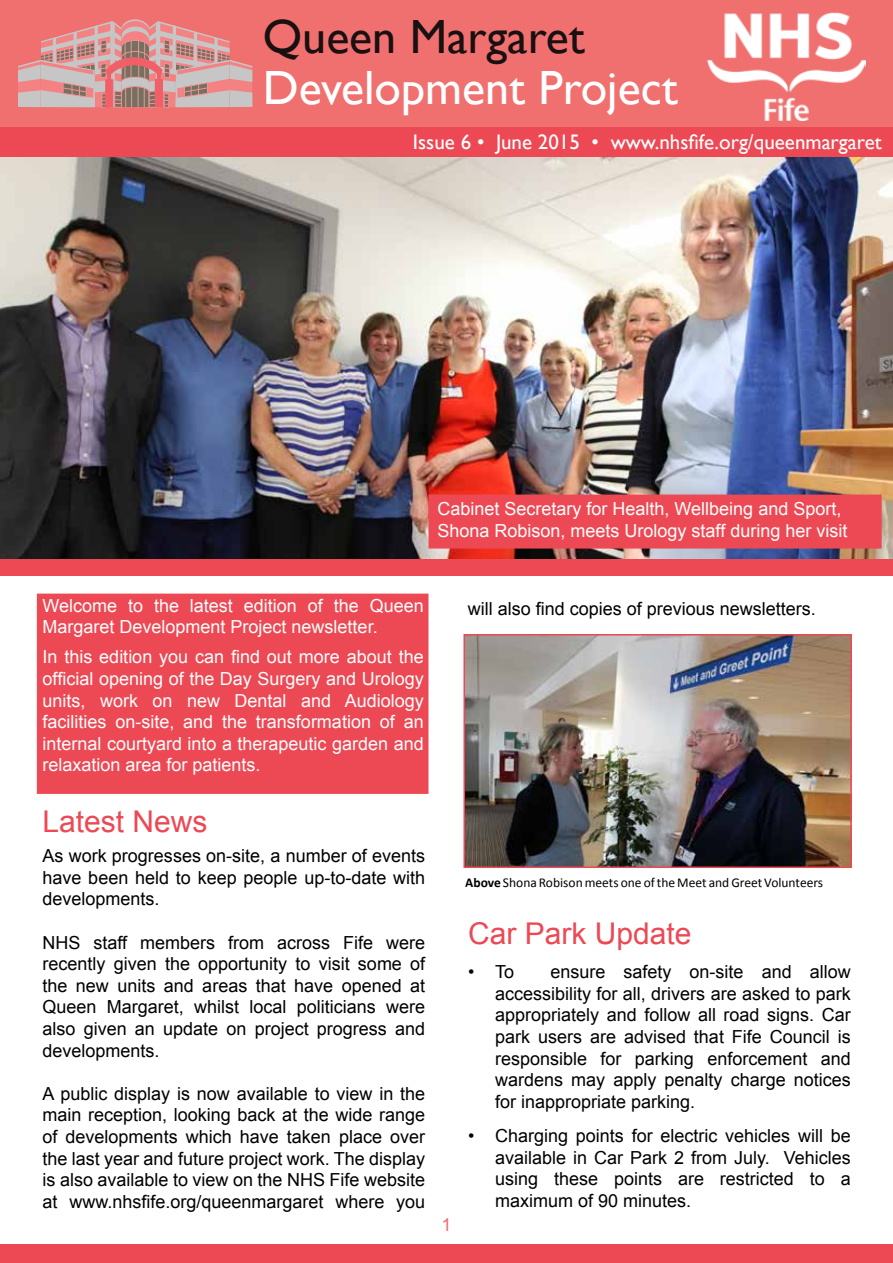
<style>
.page{position:relative;width:893px;height:1263px;background:#fff}
.page>*{position:absolute;margin:0;border:0;box-sizing:border-box;transform-origin:0 0}
.t1{font:48px "Gill Sans";color:#fff}
.t2{font:48px "Gill Sans";color:#181011}
.t3{font:30px "Arial";color:#ec4954}
.t4{font:21px "Gill Sans";color:#fff}
.t5{font:18px/21.6px "Arial";color:#000;text-align:justify}
.t6{font:18px/21.6px "Arial";color:#fff}
.t7{font:18px "Arial";color:#ef706e}
.t8{font:13.5px "Calibri";color:#000}
.s1{font-weight:700}
</style>
<div class="page">
<div style="left:37px;top:594px;width:391px;height:200px;background:#ec4954;border:2px solid #ec4954"></div>
<div style="left:0;top:0;width:893px;height:142px;background:#ef706e"></div>
<div style="left:0;top:127px;width:893px;height:32px;background:#ec4954"></div>
<svg style="left:18px;top:19px;width:234px;height:89px"></svg>
<div style="left:0;top:1244px;width:893px;height:19px;background:#ec4954"></div>
<img style="left:0;top:158px;width:893px;height:401px">
<div style="left:0;top:559px;width:893px;height:16px;background:#ec4954"></div>
<img style="left:466px;top:637px;width:383px;height:228px">
<div style="left:463px;top:634px;width:389px;height:234px;border:2px solid #ec4954"></div>
<img style="left:707px;top:13px;width:159px;height:108px">
<div style="left:428px;top:495px;width:454px;height:54px;background:#ec4954;border:2px solid #ec4954"></div>
<h1 class="t2" style="left:263px;top:9px;width:323px">Queen Margaret</h1>
<h1 class="t1" style="left:263px;top:59px;width:416px">Development Project</h1>
<p class="t4" style="left:413px;top:130px;width:470px">Issue 6 • June 2015 • www.nhsfife.org/queenmargaret</p>
<p class="t6" style="left:437px;top:498px;width:411px">Cabinet Secretary for Health, Wellbeing and Sport,<br>Shona Robison, meets Urology staff during her visit</p>
<p class="t6" style="left:43px;top:595px;width:383px">Welcome to the latest edition of the Queen<br>Margaret Development Project newsletter.</p>
<p class="t6" style="left:43px;top:646px;width:383px;text-align:justify">In this edition you can find out more about the official opening of the Day Surgery and Urology units, work on new Dental and Audiology facilities on-site, and the transformation of an internal courtyard into a therapeutic garden and relaxation area for patients.</p>
<h2 class="t3" style="left:43px;top:802px;width:167px">Latest News</h2>
<p class="t5" style="left:43px;top:845px;width:384px">As work progresses on-site, a number of events have been held to keep people up-to-date with developments.</p>
<p class="t5" style="left:43px;top:932px;width:384px">NHS staff members from across Fife were recently given the opportunity to visit some of the new units and areas that have opened at Queen Margaret, whilst local politicians were also given an update on project progress and developments.</p>
<p class="t5" style="left:43px;top:1083px;width:384px">A public display is now available to view in the main reception, looking back at the wide range of developments which have taken place over the last year and future project work. The display is also available to view on the NHS Fife website at www.nhsfife.org/queenmargaret where you</p>
<p class="t5" style="left:468px;top:598px;width:350px">will also find copies of previous newsletters.</p>
<p class="t7" style="left:441px;top:1213px;width:12px">1</p>
<p class="t8" style="left:465px;top:874px;width:359px"><span class="s1">Above</span> Shona Robison meets one of the Meet and Greet Volunteers</p>
<h2 class="t3" style="left:468px;top:914px;width:225px">Car Park Update</h2>
<p class="t5" style="left:468px;top:961px;width:48px">• To</p>
<p class="t5" style="left:495px;top:961px;width:357px;text-indent:55px">ensure safety on-site and allow accessibility for all, drivers are asked to park appropriately and follow all road signs. Car park users are advised that Fife Council is responsible for parking enforcement and wardens may apply penalty charge notices for inappropriate parking.</p>
<p class="t5" style="left:495px;top:1125px;width:357px;text-indent:-27px">• Charging points for electric vehicles will be available in Car Park 2 from July. Vehicles using these points are restricted to a maximum of 90 minutes.</p>
</div>
